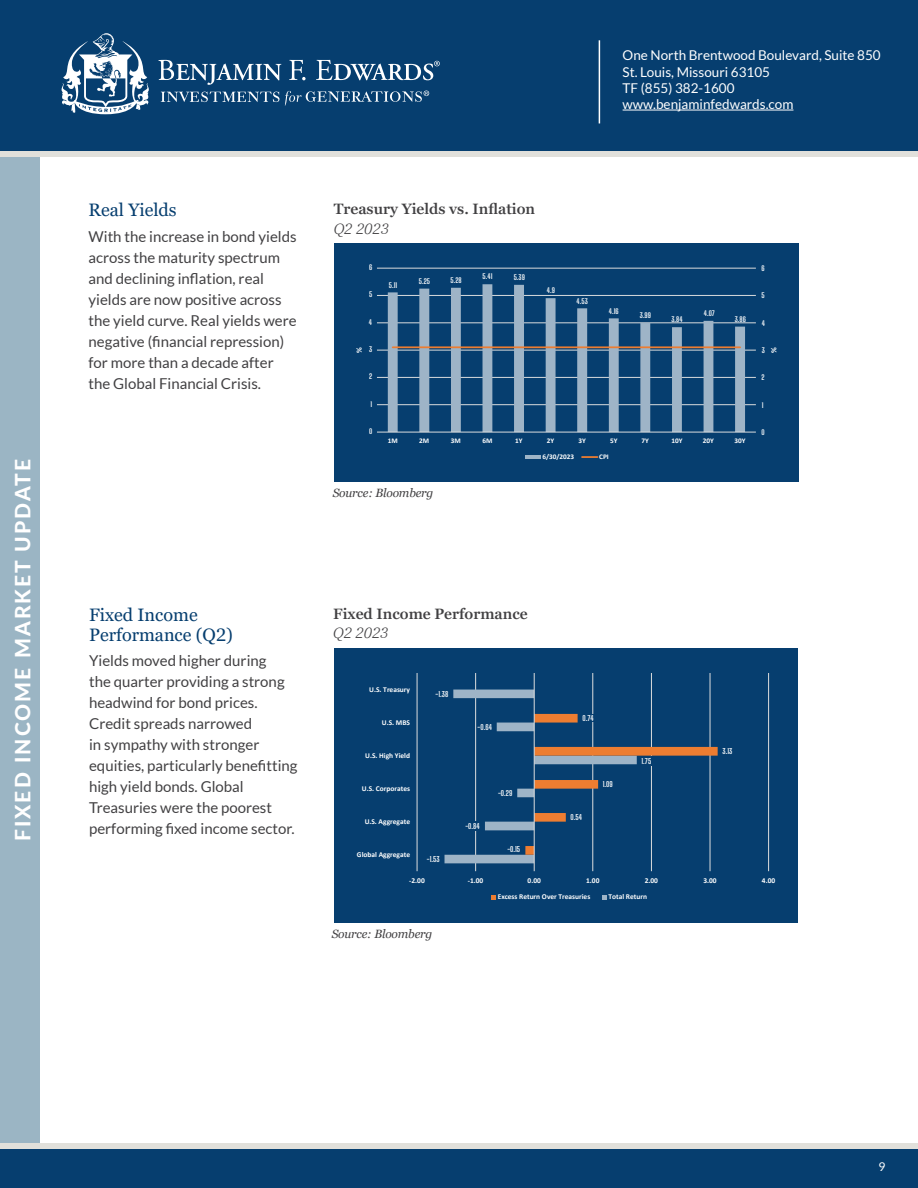
<style>
.page{position:relative;width:918px;height:1188px;background:#fff}
.page>*{position:absolute;margin:0;border:0;box-sizing:border-box;transform-origin:0 0}
.t1{font:800 21px "Lato";letter-spacing:.1em;color:#fff}
.t2{font:18px/19.5px "Georgia Pro";color:#063e6f}
.t3{font:15px/21px "Lato";color:#414042}
.t4{font:600 15px "Georgia Pro";color:#414042}
.t5{font:italic 300 15px "Georgia Pro";color:#414042}
.t6{font:13.5px "Lato";color:#fff}
.t7{font:italic 12px "Georgia Pro";letter-spacing:-.015em;color:#414042}
.t8{font:12px "Lato";color:#fff}
.t9{font:700 8.1px "Calibri";color:#fff}
.t10{font:700 7.5px "Calibri";color:#fff}
.t11{font:700 7.5px "Big Shoulders Display";color:#fff}
.t12{font:700 7.05px "Big Shoulders Display";color:#fff}
.t13{font:700 7.05px "Calibri";color:#fff}
</style>
<div class="page">
<div style="left:0;top:155px;width:40px;height:993px;background:#9bb5c4"></div>
<div style="left:0;top:0;width:918px;height:151px;background:#063e6f"></div>
<hr style="left:623px;top:110px;width:170px;height:1px;background:#fff">
<hr style="left:599px;top:40px;width:1px;height:83px;background:#fff">
<div style="left:0;top:1148px;width:918px;height:40px;background:#063e6f"></div>
<div style="left:0;top:1144px;width:918px;height:5px;background:#e1e0db"></div>
<div style="left:0;top:151px;width:918px;height:5px;background:#e1e0db"></div>
<svg style="left:62px;top:33px;width:87px;height:81px"></svg>
<svg style="left:161px;top:92px;width:118px;height:10px"></svg>
<svg style="left:158px;top:60px;width:123px;height:25px"></svg>
<svg style="left:289px;top:60px;width:17px;height:20px"></svg>
<svg style="left:316px;top:60px;width:124px;height:20px"></svg>
<svg style="left:285px;top:91px;width:144px;height:15px"></svg>
<div style="left:334px;top:243px;width:464px;height:239px;background:#063e6f"></div>
<svg style="left:377px;top:267px;width:379px;height:191px"></svg>
<hr style="left:377px;top:404px;width:379px;height:1px;background:#dcddde">
<hr style="left:377px;top:377px;width:379px;height:1px;background:#dcddde">
<hr style="left:377px;top:350px;width:379px;height:1px;background:#dcddde">
<hr style="left:377px;top:323px;width:379px;height:1px;background:#dcddde">
<hr style="left:377px;top:295px;width:379px;height:1px;background:#dcddde">
<hr style="left:377px;top:268px;width:379px;height:1px;background:#dcddde">
<svg style="left:388px;top:284px;width:357px;height:148px"></svg>
<hr style="left:377px;top:432px;width:379px;height:1px;background:#dcddde">
<hr style="left:393px;top:346px;width:347px;height:2px;background:#ed7d31">
<hr style="left:525px;top:455px;width:16px;height:4px;background:#9eb4c7">
<svg style="left:582px;top:456px;width:15px;height:2px"></svg>
<div style="left:334px;top:649px;width:464px;height:274px;background:#063e6f"></div>
<svg style="left:416px;top:673px;width:354px;height:227px"></svg>
<hr style="left:417px;top:673px;width:1px;height:198px;background:#dcddde">
<hr style="left:475px;top:673px;width:1px;height:198px;background:#dcddde">
<hr style="left:592px;top:673px;width:1px;height:198px;background:#dcddde">
<hr style="left:651px;top:673px;width:1px;height:198px;background:#dcddde">
<hr style="left:710px;top:673px;width:1px;height:198px;background:#dcddde">
<hr style="left:768px;top:673px;width:1px;height:198px;background:#dcddde">
<hr style="left:534px;top:673px;width:1px;height:198px;background:#dcddde">
<svg style="left:492px;top:895px;width:4px;height:4px"></svg>
<svg style="left:603px;top:895px;width:4px;height:4px"></svg>
<svg style="left:445px;top:690px;width:273px;height:173px"></svg>
<p class="t1" style="left:7px;top:841px;width:384px;rotate:-90deg">FIXED INCOME MARKET UPDATE</p>
<p class="t2" style="left:89px;top:201px;width:90px">Real Yields</p>
<p class="t3" style="left:89px;top:226px;width:210px">With the increase in bond yields across the maturity spectrum and declining inflation, real yields are now positive across the yield curve. Real yields were negative (financial repression) for more than a decade after the Global Financial Crisis.</p>
<p class="t6" style="left:623px;top:48px;width:260px">One North Brentwood Boulevard, Suite 850</p>
<p class="t6" style="left:623px;top:64px;width:149px">St. Louis, Missouri 63105</p>
<p class="t6" style="left:623px;top:80px;width:113px">TF (855) 382-1600</p>
<p class="t6" style="left:623px;top:97px;width:172px">www.benjaminfedwards.com</p>
<p class="t4" style="left:334px;top:200px;width:203px">Treasury Yields vs. Inflation</p>
<p class="t5" style="left:334px;top:220px;width:57px">Q2 2023</p>
<p class="t12" style="left:369px;top:263px;width:5px">6</p>
<p class="t12" style="left:369px;top:290px;width:5px">5</p>
<p class="t12" style="left:369px;top:317px;width:5px">4</p>
<p class="t12" style="left:389px;top:280px;width:10px">5.11</p>
<p class="t12" style="left:419px;top:276px;width:13px">5.25</p>
<p class="t12" style="left:451px;top:275px;width:13px">5.28</p>
<p class="t12" style="left:483px;top:272px;width:11px">5.41</p>
<p class="t12" style="left:514px;top:272px;width:13px">5.39</p>
<p class="t12" style="left:547px;top:286px;width:10px">4.9</p>
<p class="t12" style="left:577px;top:296px;width:13px">4.53</p>
<p class="t12" style="left:609px;top:306px;width:11px">4.16</p>
<p class="t12" style="left:640px;top:310px;width:13px">3.99</p>
<p class="t12" style="left:671px;top:315px;width:13px">3.84</p>
<p class="t12" style="left:704px;top:309px;width:13px">4.07</p>
<p class="t12" style="left:735px;top:314px;width:13px">3.86</p>
<p class="t12" style="left:762px;top:263px;width:5px">6</p>
<p class="t12" style="left:762px;top:291px;width:5px">5</p>
<p class="t12" style="left:762px;top:318px;width:5px">4</p>
<p class="t12" style="left:369px;top:345px;width:5px">3</p>
<p class="t12" style="left:762px;top:345px;width:5px">3</p>
<p class="t9" style="left:354px;top:353px;width:7px;rotate:-90deg">%</p>
<p class="t9" style="left:768px;top:353px;width:7px;rotate:-90deg">%</p>
<p class="t12" style="left:369px;top:372px;width:5px">2</p>
<p class="t12" style="left:371px;top:399px;width:3px">1</p>
<p class="t12" style="left:369px;top:427px;width:5px">0</p>
<p class="t13" style="left:388px;top:436px;width:12px">1M</p>
<p class="t13" style="left:419px;top:436px;width:12px">2M</p>
<p class="t13" style="left:451px;top:436px;width:12px">3M</p>
<p class="t13" style="left:482px;top:436px;width:12px">6M</p>
<p class="t13" style="left:515px;top:436px;width:9px">1Y</p>
<p class="t13" style="left:547px;top:436px;width:9px">2Y</p>
<p class="t13" style="left:578px;top:436px;width:9px">3Y</p>
<p class="t13" style="left:610px;top:436px;width:9px">5Y</p>
<p class="t13" style="left:642px;top:436px;width:9px">7Y</p>
<p class="t13" style="left:671px;top:436px;width:13px">10Y</p>
<p class="t13" style="left:703px;top:436px;width:13px">20Y</p>
<p class="t13" style="left:734px;top:436px;width:13px">30Y</p>
<p class="t13" style="left:542px;top:452px;width:33px">6/30/2023</p>
<p class="t13" style="left:599px;top:452px;width:11px">CPI</p>
<p class="t7" style="left:333px;top:486px;width:102px">Source: Bloomberg</p>
<p class="t12" style="left:762px;top:373px;width:5px">2</p>
<p class="t12" style="left:762px;top:400px;width:3px">1</p>
<p class="t12" style="left:762px;top:427px;width:5px">0</p>
<p class="t2" style="left:89px;top:606px;width:145px">Fixed Income<br>Performance (Q2)</p>
<p class="t3" style="left:89px;top:650px;width:210px">Yields moved higher during<br>the quarter providing a strong headwind for bond prices.<br>Credit spreads narrowed<br>in sympathy with stronger equities, particularly benefitting high yield bonds. Global<br>Treasuries were the poorest performing fixed income sector.</p>
<p class="t4" style="left:333px;top:605px;width:196px">Fixed Income Performance</p>
<p class="t5" style="left:333px;top:625px;width:57px">Q2 2023</p>
<p class="t10" style="left:369px;top:684px;width:42px">U.S. Treasury</p>
<p class="t11" style="left:436px;top:689px;width:14px">-1.38</p>
<p class="t10" style="left:382px;top:717px;width:30px">U.S. MBS</p>
<p class="t11" style="left:478px;top:722px;width:16px">-0.64</p>
<p class="t11" style="left:583px;top:713px;width:13px">0.74</p>
<p class="t10" style="left:365px;top:750px;width:47px">U.S. High Yield</p>
<p class="t11" style="left:642px;top:756px;width:11px">1.75</p>
<p class="t11" style="left:722px;top:746px;width:11px">3.13</p>
<p class="t10" style="left:362px;top:783px;width:50px">U.S. Corporates</p>
<p class="t11" style="left:498px;top:788px;width:16px">-0.29</p>
<p class="t11" style="left:603px;top:779px;width:11px">1.09</p>
<p class="t10" style="left:365px;top:816px;width:47px">U.S. Aggregate</p>
<p class="t11" style="left:465px;top:821px;width:16px">-0.84</p>
<p class="t11" style="left:570px;top:812px;width:13px">0.54</p>
<p class="t10" style="left:357px;top:849px;width:55px">Global Aggregate</p>
<p class="t11" style="left:427px;top:854px;width:14px">-1.53</p>
<p class="t11" style="left:507px;top:844px;width:14px">-0.15</p>
<p class="t10" style="left:409px;top:875px;width:17px">-2.00</p>
<p class="t10" style="left:468px;top:875px;width:17px">-1.00</p>
<p class="t10" style="left:528px;top:875px;width:15px">0.00</p>
<p class="t10" style="left:586px;top:875px;width:15px">1.00</p>
<p class="t10" style="left:645px;top:875px;width:15px">2.00</p>
<p class="t10" style="left:703px;top:875px;width:15px">3.00</p>
<p class="t10" style="left:762px;top:875px;width:15px">4.00</p>
<p class="t7" style="left:332px;top:927px;width:102px">Source: Bloomberg</p>
<p class="t10" style="left:498px;top:892px;width:94px">Excess Return Over Treasuries</p>
<p class="t10" style="left:608px;top:892px;width:40px">Total Return</p>
<p class="t8" style="left:879px;top:1160px;width:8px">9</p>
</div>
